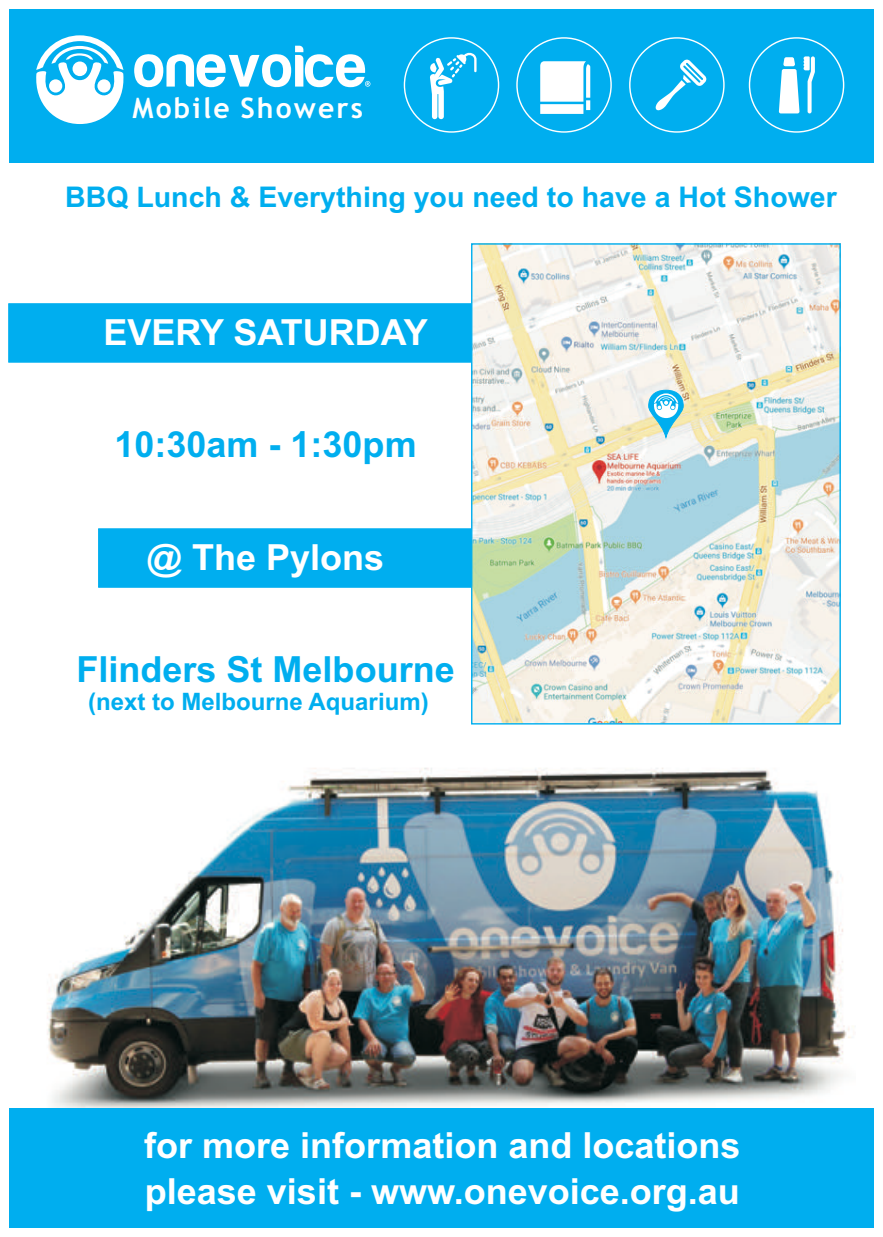
<style>
.page{position:relative;width:883px;height:1237px;background:#fff}
.page>*{position:absolute;margin:0;border:0;box-sizing:border-box;transform-origin:0 0}
.t1{font:700 60.8px "Harabara";letter-spacing:.03em;color:#fff}
.t2{font:700 36px/45.1px "Arial";color:#fff}
.t3{font:700 36px "Arial";color:#00aeef}
.t4{font:700 28.5px "Arial";color:#00aeef}
.t5{font:700 28.3px "Trebuchet MS";letter-spacing:.075em;color:#fff}
.t6{font:700 24px "Arial";color:#00aeef}
</style>
<div class="page">
<div style="left:9px;top:304px;width:493px;height:58px;background:#00aeef"></div>
<div style="left:98px;top:529px;width:628px;height:58px;background:#00aeef"></div>
<img style="left:473px;top:245px;width:365px;height:477px">
<img style="left:47px;top:768px;width:807px;height:340px">
<div style="left:9px;top:9px;width:865px;height:154px;background:#00aeef"></div>
<div style="left:9px;top:1108px;width:865px;height:120px;background:#00aeef"></div>
<svg style="left:648px;top:390px;width:35px;height:47px"></svg>
<svg style="left:655px;top:60px;width:51px;height:50px"></svg>
<svg style="left:778px;top:56px;width:37px;height:57px"></svg>
<svg style="left:540px;top:61px;width:50px;height:53px;background:#e0f5fd"></svg>
<svg style="left:430px;top:52px;width:46px;height:67px"></svg>
<svg style="left:36px;top:35px;width:88px;height:89px"></svg>
<svg style="left:365px;top:81px;width:5px;height:6px"></svg>
<svg style="left:653px;top:393px;width:25px;height:25px"></svg>
<h1 class="t1" style="left:135px;top:30px;width:233px">onevoice</h1>
<p class="t5" style="left:133px;top:92px;width:232px">Mobile Showers</p>
<p class="t4" style="left:65px;top:186px;width:773px">BBQ Lunch &amp; Everything you need to have a Hot Shower</p>
<p class="t2" style="left:103px;top:313px;width:326px">EVERY SATURDAY</p>
<p class="t3" style="left:114px;top:431px;width:304px">10:30am - 1:30pm</p>
<p class="t2" style="left:147px;top:538px;width:239px">@ The Pylons</p>
<p class="t3" style="left:76px;top:656px;width:380px">Flinders St Melbourne</p>
<p class="t6" style="left:88px;top:693px;width:342px">(next to Melbourne Aquarium)</p>
<p class="t2" style="left:144px;top:1127px;width:598px">for more information and locations please visit - www.onevoice.org.au</p>
</div>
